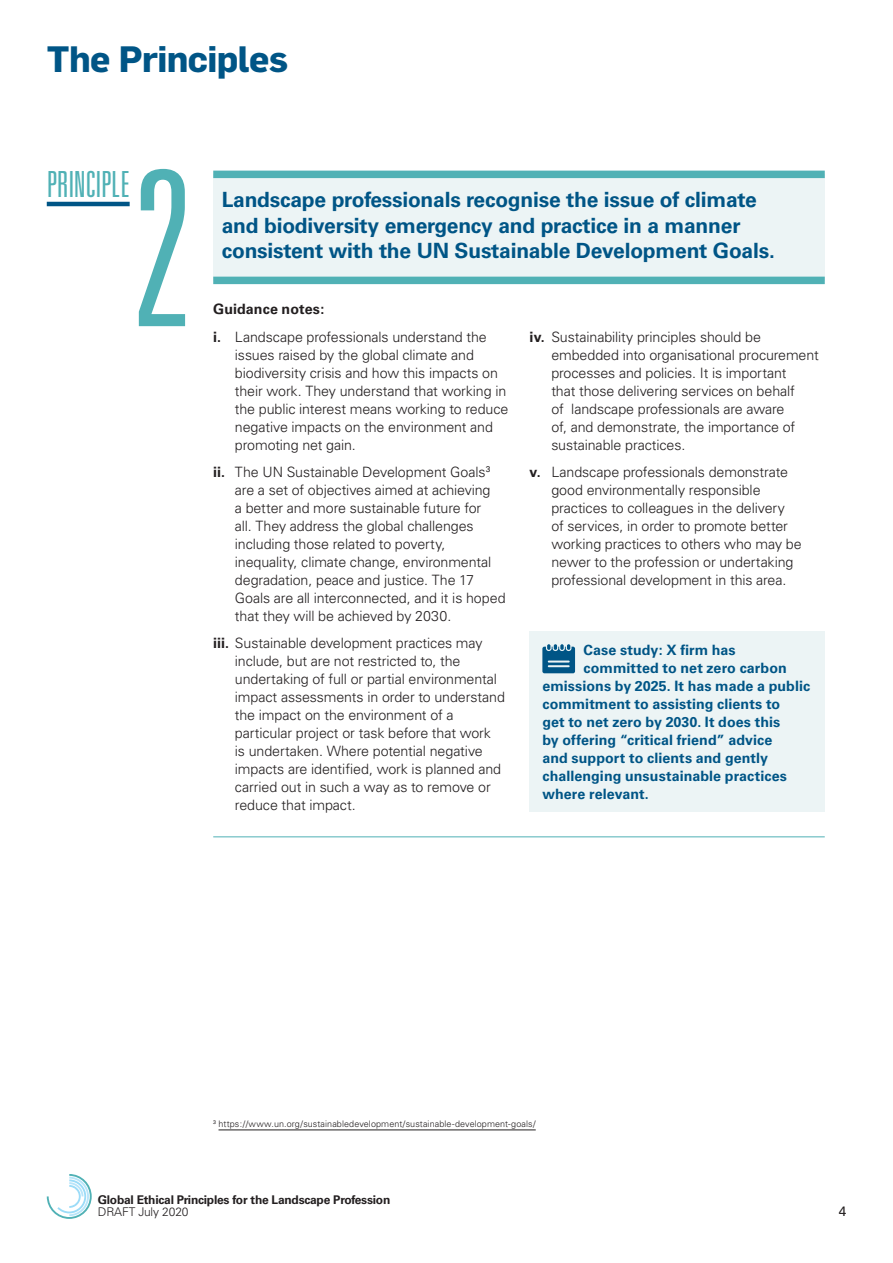
<style>
.page{position:relative;width:893px;height:1263px;background:#fff}
.page>*{position:absolute;margin:0;border:0;box-sizing:border-box;transform-origin:0 0}
.t1{font:300 ultra-condensed 216px "Univers";color:#50b1b5}
.t2{font:700 36px "Flama";letter-spacing:-.015em;color:#005586}
.t3{font:300 ultra-condensed 36px "Univers";letter-spacing:-.01em;color:#50b1b5}
.Rule_title{font:700 21px/25.5px "Univers";letter-spacing:-.01em;color:#005586}
.Body_text{font:300 14.25px/18px "Univers";letter-spacing:-.01em;color:#231f20}
.Body_text-2{font:700 14.25px "Univers";letter-spacing:.005em;color:#005586}
.Body_text-3{font:700 14.25px "Univers";letter-spacing:.005em;color:#231f20}
.t4{font:13.5px "Univers";color:#231f20}
.t5{font:700 12px "Univers";letter-spacing:-.02em;color:#231f20}
.t6{font:300 12px "Univers";letter-spacing:-.01em;color:#231f20}
.Body_text-4{font:300 9px "Univers";letter-spacing:.01em;color:#231f20}
.s1{font-weight:700}
</style>
<div class="page">
<svg style="left:47px;top:1174px;width:45px;height:45px"></svg>
<div style="left:213px;top:174px;width:612px;height:106px;background:#ecf4f5"></div>
<div style="left:213px;top:277px;width:612px;height:7px;background:#50b1b5"></div>
<div style="left:213px;top:171px;width:612px;height:7px;background:#50b1b5"></div>
<hr style="left:213px;top:836px;width:612px;height:1px;background:#50b1b5">
<hr style="left:47px;top:202px;width:83px;height:4px;background:#005586">
<div style="left:530px;top:631px;width:295px;height:181px;background:#ecf4f5"></div>
<svg style="left:542px;top:644px;width:33px;height:29px"></svg>
<hr style="left:219px;top:1130px;width:317px;height:1px;background:#231f20">
<h1 class="t2" style="left:47px;top:38px;width:243px">The Principles</h1>
<p class="t3" style="left:47px;top:165px;width:84px">PRINCIPLE</p>
<p class="t1" style="left:132px;top:137px;width:61px">2</p>
<p class="Rule_title" style="left:222px;top:187px;width:555px">Landscape professionals recognise the issue of climate and biodiversity emergency and practice in a manner consistent with the UN Sustainable Development Goals.</p>
<p class="Body_text-3" style="left:213px;top:301px;width:113px">Guidance notes:</p>
<p class="Body_text" style="left:235px;top:328px;width:275px;text-indent:-22px"><span class="s1">i.</span> Landscape professionals understand the issues raised by the global climate and biodiversity crisis and how this impacts on their work. They understand that working in the public interest means working to reduce negative impacts on the environment and promoting net gain.</p>
<p class="Body_text" style="left:235px;top:463px;width:272px;text-indent:-22px"><span class="s1">ii.</span> The UN Sustainable Development Goals<sup>3 </sup>are a set of objectives aimed at achieving<br>a better and more sustainable future for<br>all. They address the global challenges including those related to poverty, inequality, climate change, environmental degradation, peace and justice. The 17<br>Goals are all interconnected, and it is hoped that they will be achieved by 2030.</p>
<p class="Body_text" style="left:235px;top:634px;width:271px;text-indent:-22px"><span class="s1">iii.</span> Sustainable development practices may include, but are not restricted to, the undertaking of full or partial environmental impact assessments in order to understand the impact on the environment of a particular project or task before that work<br>is undertaken. Where potential negative impacts are identified, work is planned and carried out in such a way as to remove or reduce that impact.</p>
<p class="Body_text" style="left:551px;top:328px;width:269px;text-indent:-22px"><span class="s1">iv.</span> Sustainability principles should be embedded into organisational procurement processes and policies. It is important<br>that those delivering services on behalf<br>of landscape professionals are aware<br>of, and demonstrate, the importance of sustainable practices.</p>
<p class="Body_text" style="left:551px;top:463px;width:252px;text-indent:-22px"><span class="s1">v.</span> Landscape professionals demonstrate good environmentally responsible practices to colleagues in the delivery<br>of services, in order to promote better working practices to others who may be newer to the profession or undertaking professional development in this area.</p>
<p class="Body_text-2" style="left:584px;top:641px;width:154px">Case study: X firm has</p>
<p class="Body_text-2" style="left:584px;top:659px;width:205px">committed to net zero carbon</p>
<p class="Body_text-2" style="left:542px;top:677px;width:269px">emissions by 2025. It has made a public</p>
<p class="Body_text-2" style="left:542px;top:695px;width:239px">commitment to assisting clients to</p>
<p class="Body_text-2" style="left:542px;top:713px;width:239px">get to net zero by 2030. It does this</p>
<p class="Body_text-2" style="left:542px;top:731px;width:232px">by offering “critical friend” advice</p>
<p class="Body_text-2" style="left:542px;top:749px;width:227px">and support to clients and gently</p>
<p class="Body_text-2" style="left:542px;top:767px;width:246px">challenging unsustainable practices</p>
<p class="Body_text-2" style="left:542px;top:785px;width:108px">where relevant.</p>
<p class="Body_text-4" style="left:213px;top:1118px;width:324px"><sup>3</sup> https://www.un.org/sustainabledevelopment/sustainable-development-goals/</p>
<p class="t5" style="left:98px;top:1193px;width:294px">Global Ethical Principles for the Landscape Profession</p>
<p class="t6" style="left:98px;top:1205px;width:92px">DRAFT July 2020</p>
<p class="t4" style="left:839px;top:1203px;width:9px">4</p>
</div>
